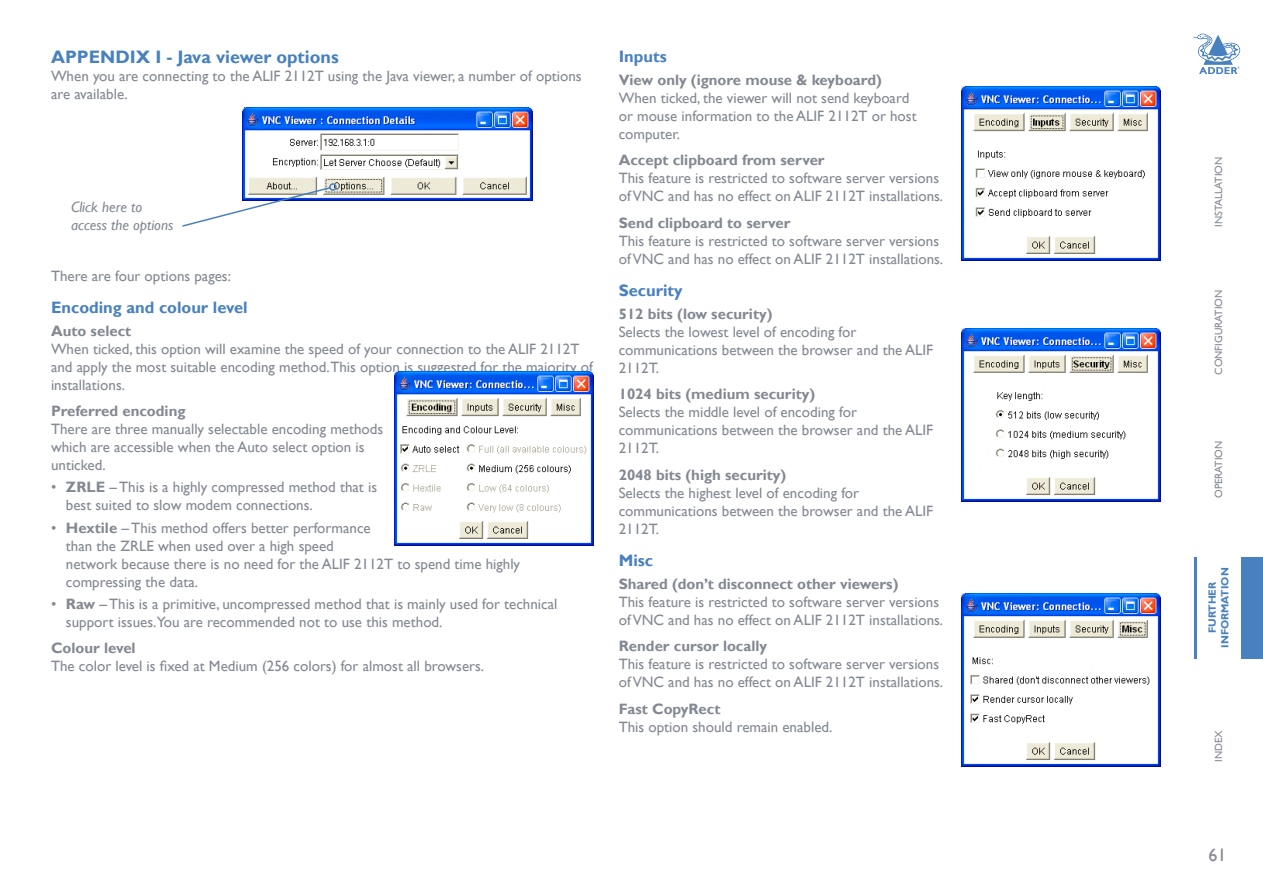
<style>
.page{position:relative;width:1263px;height:893px;background:#fff}
.page>*{position:absolute;margin:0;border:0;box-sizing:border-box;transform-origin:0 0}
.t1{font:700 18px "Gill Sans";color:#4881bd}
.t2{font:18px "Gill Sans";color:#838892}
.t3{font:700 16.5px "Gill Sans";color:#4881bd}
.t4{font:15px/18px "Gill Sans";color:#838892}
.t5{font:700 15px "Gill Sans";color:#838892}
.t6{font:italic 15px/18px "Gill Sans";color:#838892}
.t7{font:10.5px "Gill Sans";color:#838892}
.t8{font:700 10.5px/12.6px "Gill Sans";color:#4881bd;text-align:center}
.s1{font-weight:400}
.s2{font-weight:700}
</style>
<div class="page">
<svg style="left:1192px;top:34px;width:48px;height:40px"></svg>
<div style="left:1241px;top:557px;width:22px;height:102px;background:#4881bd"></div>
<hr style="left:1194px;top:557px;width:2px;height:102px;background:#4881bd">
<img style="left:243px;top:107px;width:290px;height:94px">
<svg style="left:182px;top:186px;width:150px;height:41px"></svg>
<div style="left:329px;top:183px;width:8px;height:8px;border:2px solid #4881bd;border-radius:50%"></div>
<img style="left:394px;top:372px;width:199px;height:173px">
<img style="left:962px;top:87px;width:199px;height:173px">
<img style="left:962px;top:328px;width:199px;height:174px">
<img style="left:962px;top:593px;width:199px;height:174px">
<p class="t1" style="left:51px;top:47px;width:289px">Appen dix I - Java viewer options</p>
<p class="t4" style="left:51px;top:68px;width:532px">When you are connecting to the ALIF 2112T using the Java viewer, a number of options are available.</p>
<p class="t6" style="left:71px;top:199px;width:104px">Click here to access the options</p>
<p class="t4" style="left:51px;top:267px;width:181px">There are four options pages:</p>
<p class="t3" style="left:51px;top:298px;width:198px">Encoding and colour level</p>
<p class="t5" style="left:51px;top:321px;width:82px">Auto select</p>
<p class="t4" style="left:51px;top:340px;width:543px">When ticked, this option will examine the speed of your connection to the ALIF 2112T and apply the most suitable encoding method.This option is suggested for the majority of installations.</p>
<p class="t5" style="left:51px;top:402px;width:136px">Preferred encoding</p>
<p class="t4" style="left:51px;top:420px;width:334px">There are three manually selectable encoding methods which are accessible when the Auto select option is unticked.</p>
<p class="t5" style="left:51px;top:478px;width:36px"><span class="s1">•</span> ZRLE</p>
<p class="t4" style="left:66px;top:479px;width:313px;text-indent:44px">– This is a highly compressed method that is best suited to slow modem connections.</p>
<p class="t4" style="left:66px;top:519px;width:456px;text-indent:-15px">• <span class="s2">Hextile</span> – This method offers better performance<br>than the ZRLE when used over a high speed<br>network because there is no need for the ALIF 2112T to spend time highly compressing the data.</p>
<p class="t4" style="left:66px;top:595px;width:493px;text-indent:-15px">• <span class="s2">Raw</span> – This is a primitive, uncompressed method that is mainly used for technical support issues.You are recommended not to use this method.</p>
<p class="t5" style="left:51px;top:639px;width:86px">Colour level</p>
<p class="t4" style="left:51px;top:658px;width:435px">The color level is fixed at Medium (256 colors) for almost all browsers.</p>
<p class="t3" style="left:619px;top:47px;width:50px">Inputs</p>
<p class="t5" style="left:619px;top:71px;width:265px">View only (ignore mouse &amp; keyboard)</p>
<p class="t4" style="left:619px;top:89px;width:299px">When ticked, the viewer will not send keyboard or mouse information to the ALIF 2112T or host computer.</p>
<p class="t5" style="left:619px;top:151px;width:207px">Accept clipboard from server</p>
<p class="t4" style="left:619px;top:169px;width:326px">This feature is restricted to software server versions of VNC and has no effect on ALIF 2112T installations.</p>
<p class="t5" style="left:619px;top:214px;width:173px">Send clipboard to server</p>
<p class="t4" style="left:619px;top:232px;width:326px">This feature is restricted to software server versions of VNC and has no effect on ALIF 2112T installations.</p>
<p class="t3" style="left:619px;top:281px;width:65px">Security</p>
<p class="t5" style="left:619px;top:304px;width:155px">512 bits (low security)</p>
<p class="t4" style="left:619px;top:323px;width:316px">Selects the lowest level of encoding for communications between the browser and the ALIF<br>2112T.</p>
<p class="t5" style="left:619px;top:385px;width:198px">1024 bits (medium security)</p>
<p class="t4" style="left:619px;top:403px;width:316px">Selects the middle level of encoding for communications between the browser and the ALIF<br>2112T.</p>
<p class="t5" style="left:619px;top:466px;width:169px">2048 bits (high security)</p>
<p class="t4" style="left:619px;top:484px;width:316px">Selects the highest level of encoding for communications between the browser and the ALIF<br>2112T.</p>
<p class="t3" style="left:619px;top:551px;width:36px">Misc</p>
<p class="t5" style="left:619px;top:574px;width:281px">Shared (don’t disconnect other viewers)</p>
<p class="t4" style="left:619px;top:593px;width:326px">This feature is restricted to software server versions of VNC and has no effect on ALIF 2112T installations.</p>
<p class="t5" style="left:619px;top:637px;width:150px">Render cursor locally</p>
<p class="t4" style="left:619px;top:655px;width:326px">This feature is restricted to software server versions of VNC and has no effect on ALIF 2112T installations.</p>
<p class="t5" style="left:619px;top:699px;width:103px">Fast CopyRect</p>
<p class="t4" style="left:619px;top:718px;width:215px">This option should remain enabled.</p>
<p class="t7" style="left:1212px;top:227px;width:71px;rotate:-90deg">INSTALLATION</p>
<p class="t7" style="left:1212px;top:375px;width:87px;rotate:-90deg">CONFIGURATION</p>
<p class="t7" style="left:1212px;top:498px;width:59px;rotate:-90deg">OPERATION</p>
<p class="t8" style="left:1206px;top:648px;width:82px;rotate:-90deg">FURTHER<br>INFORMATION</p>
<p class="t7" style="left:1212px;top:762px;width:33px;rotate:-90deg">INDEX</p>
<p class="t2" style="left:1208px;top:844px;width:19px">61</p>
</div>
